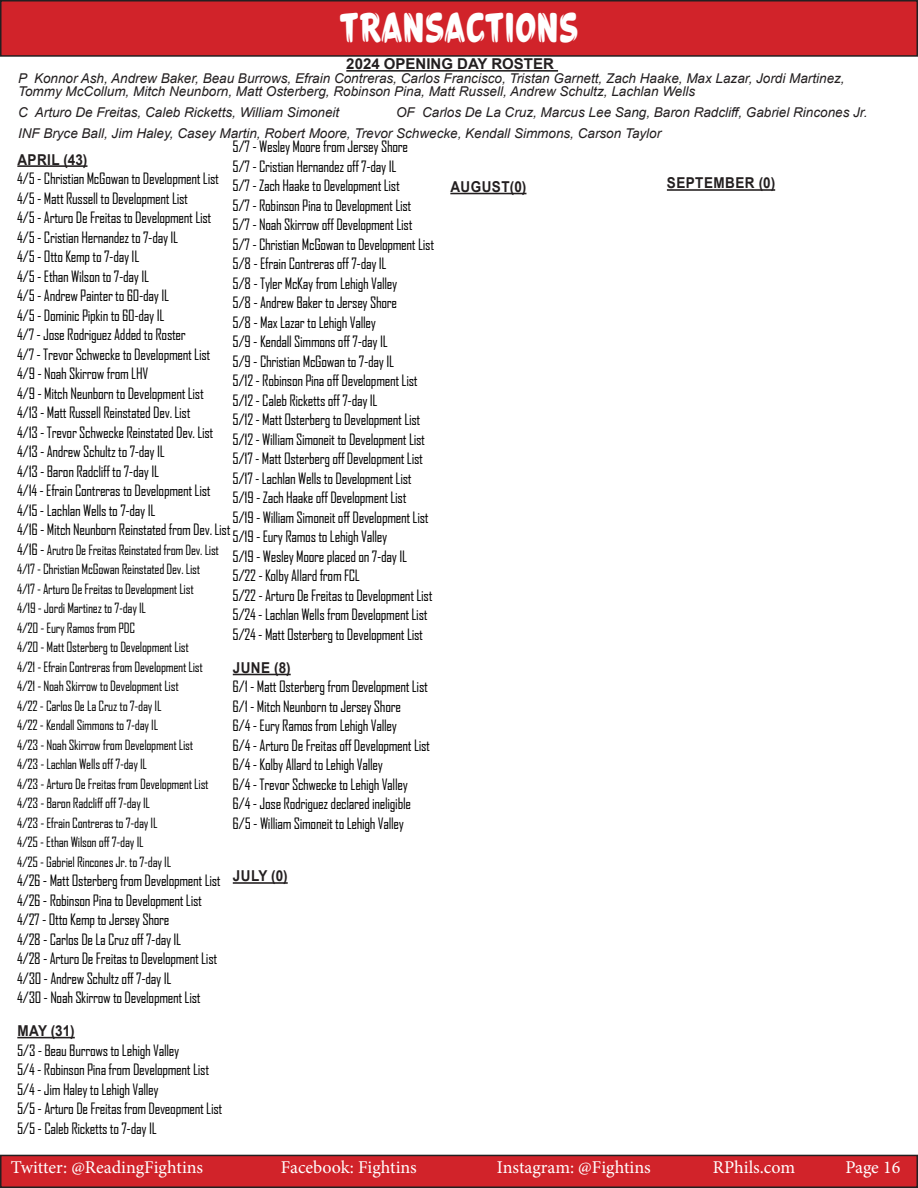
<style>
.page{position:relative;width:918px;height:1188px;background:#fff}
.page>*{position:absolute;margin:0;border:0;box-sizing:border-box;transform-origin:0 0}
.t1{font:700 36px "Reading";color:#fff}
.t2{font:18px "Minion Pro";color:#fff}
.t3{font:15px "Agency FB";letter-spacing:-.02em;color:#000}
.t4{font:700 15px "Arial";letter-spacing:.035em;color:#231f20;scale:.9 1}
.t5{font:700 15px "Arial";color:#231f20}
.t6{font:13.5px "Agency FB";letter-spacing:-.02em;color:#000}
.t7{font:italic 13.5px/13.5px "Arial";color:#231f20}
.s1{font-size:15px}
</style>
<div class="page">
<div style="left:1px;top:1px;width:916px;height:55px;background:#d1232a"></div>
<div style="left:0;top:0;width:918px;height:57px;border:2px solid #231f20"></div>
<hr style="left:17px;top:165px;width:70px;height:2px;background:#231f20">
<hr style="left:17px;top:1037px;width:58px;height:1px;background:#231f20">
<hr style="left:346px;top:70px;width:212px;height:2px;background:#231f20">
<hr style="left:233px;top:674px;width:58px;height:1px;background:#231f20">
<hr style="left:233px;top:882px;width:55px;height:2px;background:#231f20">
<hr style="left:450px;top:193px;width:76px;height:1px;background:#231f20">
<hr style="left:667px;top:189px;width:108px;height:2px;background:#231f20">
<div style="left:1px;top:1155px;width:916px;height:32px;background:#d1232a"></div>
<div style="left:0;top:1155px;width:918px;height:33px;border:2px solid #231f20"></div>
<p class="t1" style="left:340px;top:7px;width:240px">TRANSACTIONS</p>
<p class="t5" style="left:346px;top:53px;width:209px">2024 OPENING DAY ROSTER</p>
<p class="t7" style="left:18px;top:71px;width:828px">P Konnor Ash, Andrew Baker, Beau Burrows, Efrain Contreras, Carlos Francisco, Tristan Garnett, Zach Haake, Max Lazar, Jordi Martinez,<br>Tommy McCollum, Mitch Neunborn, Matt Osterberg, Robinson Pina, Matt Russell, Andrew Schultz, Lachlan Wells</p>
<p class="t7" style="left:18px;top:106px;width:323px">C Arturo De Freitas, Caleb Ricketts, William Simoneit</p>
<p class="t7" style="left:396px;top:106px;width:473px">OF Carlos De La Cruz, Marcus Lee Sang, Baron Radcliff, Gabriel Rincones Jr.</p>
<p class="t7" style="left:18px;top:127px;width:645px">INF Bryce Ball, Jim Haley, Casey Martin, Robert Moore, Trevor Schwecke, Kendall Simmons, Carson Taylor</p>
<p class="t3" style="left:233px;top:138px;width:177px">5/7 - Wesley Moore from Jersey Shore</p>
<p class="t3" style="left:233px;top:157px;width:165px">5/7 - Cristian Hernandez off 7-day IL</p>
<p class="t3" style="left:233px;top:177px;width:169px">5/7 - Zach Haake to Development List</p>
<p class="t3" style="left:233px;top:196px;width:180px">5/7 - Robinson Pina to Development List</p>
<p class="t3" style="left:233px;top:216px;width:181px">5/7 - Noah Skirrow off Development List</p>
<p class="t3" style="left:233px;top:235px;width:203px">5/7 - Christian McGowan to Development List</p>
<p class="t3" style="left:233px;top:255px;width:156px">5/8 - Efrain Contreras off 7-day IL</p>
<p class="t3" style="left:233px;top:274px;width:166px">5/8 - Tyler McKay from Lehigh Valley</p>
<p class="t3" style="left:233px;top:294px;width:166px">5/8 - Andrew Baker to Jersey Shore</p>
<p class="t3" style="left:233px;top:313px;width:145px">5/8 - Max Lazar to Lehigh Valley</p>
<p class="t3" style="left:233px;top:333px;width:157px">5/9 - Kendall Simmons off 7-day IL</p>
<p class="t3" style="left:233px;top:352px;width:163px">5/9 - Christian McGowan to 7-day IL</p>
<p class="t3" style="left:233px;top:372px;width:187px">5/12 - Robinson Pina off Development List</p>
<p class="t3" style="left:233px;top:391px;width:147px">5/12 - Caleb Ricketts off 7-day IL</p>
<p class="t3" style="left:233px;top:411px;width:189px">5/12 - Matt Osterberg to Development List</p>
<p class="t3" style="left:233px;top:430px;width:194px">5/12 - William Simoneit to Development List</p>
<p class="t3" style="left:233px;top:450px;width:192px">5/17 - Matt Osterberg off Development List</p>
<p class="t3" style="left:233px;top:469px;width:181px">5/17 - Lachlan Wells to Development List</p>
<p class="t3" style="left:233px;top:489px;width:175px">5/19 - Zach Haake off Development List</p>
<p class="t3" style="left:233px;top:508px;width:198px">5/19 - William Simoneit off Development List</p>
<p class="t3" style="left:233px;top:528px;width:156px">5/19 - Eury Ramos to Lehigh Valley</p>
<p class="t3" style="left:233px;top:547px;width:176px">5/19 - Wesley Moore placed on 7-day IL</p>
<p class="t3" style="left:233px;top:567px;width:129px">5/22 - Kolby Allard from FCL</p>
<p class="t3" style="left:233px;top:586px;width:201px">5/22 - Arturo De Freitas to Development List</p>
<p class="t3" style="left:233px;top:606px;width:197px">5/24 - Lachlan Wells from Development List</p>
<p class="t3" style="left:233px;top:625px;width:192px">5/24 - Matt Osterberg to Development List</p>
<p class="t4" style="left:233px;top:657px;width:66px">JUNE (8)</p>
<p class="t3" style="left:233px;top:678px;width:197px">6/1 - Matt Osterberg from Development List</p>
<p class="t3" style="left:233px;top:697px;width:170px">6/1 - Mitch Neunborn to Jersey Shore</p>
<p class="t3" style="left:233px;top:717px;width:166px">6/4 - Eury Ramos from Lehigh Valley</p>
<p class="t3" style="left:233px;top:736px;width:199px">6/4 - Arturo De Freitas off Development List</p>
<p class="t3" style="left:233px;top:756px;width:152px">6/4 - Kolby Allard to Lehigh Valley</p>
<p class="t3" style="left:233px;top:775px;width:177px">6/4 - Trevor Schwecke to Lehigh Valley</p>
<p class="t3" style="left:233px;top:795px;width:180px">6/4 - Jose Rodriguez declared ineligible</p>
<p class="t3" style="left:233px;top:814px;width:173px">6/5 - William Simoneit to Lehigh Valley</p>
<p class="t4" style="left:233px;top:866px;width:63px">JULY (0)</p>
<p class="t4" style="left:17px;top:149px;width:79px">APRIL (43)</p>
<p class="t3" style="left:17px;top:169px;width:203px">4/5 - Christian McGowan to Development List</p>
<p class="t3" style="left:17px;top:189px;width:173px">4/5 - Matt Russell to Development List</p>
<p class="t3" style="left:17px;top:208px;width:196px">4/5 - Arturo De Freitas to Development List</p>
<p class="t3" style="left:17px;top:228px;width:163px">4/5 - Cristian Hernandez to 7-day IL</p>
<p class="t3" style="left:17px;top:247px;width:124px">4/5 - Otto Kemp to 7-day IL</p>
<p class="t3" style="left:17px;top:267px;width:134px">4/5 - Ethan Wilson to 7-day IL</p>
<p class="t3" style="left:17px;top:286px;width:154px">4/5 - Andrew Painter to 60-day IL</p>
<p class="t3" style="left:17px;top:306px;width:149px">4/5 - Dominic Pipkin to 60-day IL</p>
<p class="t3" style="left:17px;top:325px;width:170px">4/7 - Jose Rodriguez Added to Roster</p>
<p class="t3" style="left:17px;top:345px;width:195px">4/7 - Trevor Schwecke to Development List</p>
<p class="t3" style="left:17px;top:364px;width:133px">4/9 - Noah Skirrow from LHV</p>
<p class="t3" style="left:17px;top:384px;width:188px">4/9 - Mitch Neunborn to Development List</p>
<p class="t3" style="left:17px;top:403px;width:175px">4/13 - Matt Russell Reinstated Dev. List</p>
<p class="t3" style="left:17px;top:423px;width:198px">4/13 - Trevor Schwecke Reinstated Dev. List</p>
<p class="t3" style="left:17px;top:442px;width:149px">4/13 - Andrew Schultz to 7-day IL</p>
<p class="t3" style="left:17px;top:462px;width:143px">4/13 - Baron Radcliff to 7-day IL</p>
<p class="t3" style="left:17px;top:481px;width:195px">4/14 - Efrain Contreras to Development List</p>
<p class="t3" style="left:17px;top:501px;width:140px">4/15 - Lachlan Wells to 7-day IL</p>
<p class="t3" style="left:17px;top:520px;width:215px">4/16 - Mitch Neunborn Reinstated from Dev. List</p>
<p class="t6" style="left:17px;top:541px;width:203px"><span class="s1">4/16 -</span> Arutro De Freitas Reinstated from Dev. List</p>
<p class="t6" style="left:17px;top:561px;width:185px">4/17 - Christian McGowan Reinstated Dev. List</p>
<p class="t6" style="left:17px;top:580px;width:178px">4/17 - Arturo De Freitas to Development List</p>
<p class="t6" style="left:17px;top:600px;width:131px">4/19 - Jordi Martinez to 7-day IL</p>
<p class="t6" style="left:17px;top:619px;width:120px">4/20 - Eury Ramos from PDC</p>
<p class="t6" style="left:17px;top:639px;width:173px">4/20 - Matt Osterberg to Development List</p>
<p class="t6" style="left:17px;top:658px;width:187px">4/21 - Efrain Contreras from Development List</p>
<p class="t6" style="left:17px;top:678px;width:163px">4/21 - Noah Skirrow to Development List</p>
<p class="t6" style="left:17px;top:697px;width:146px">4/22 - Carlos De La Cruz to 7-day IL</p>
<p class="t6" style="left:17px;top:717px;width:143px">4/22 - Kendall Simmons to 7-day IL</p>
<p class="t6" style="left:17px;top:736px;width:178px">4/23 - Noah Skirrow from Development List</p>
<p class="t6" style="left:17px;top:756px;width:132px">4/23 - Lachlan Wells off 7-day IL</p>
<p class="t6" style="left:17px;top:775px;width:193px">4/23 - Arturo De Freitas from Development List</p>
<p class="t6" style="left:17px;top:795px;width:135px">4/23 - Baron Radcliff off 7-day IL</p>
<p class="t6" style="left:17px;top:814px;width:142px">4/23 - Efrain Contreras to 7-day IL</p>
<p class="t6" style="left:17px;top:834px;width:128px">4/25 - Ethan Wilson off 7-day IL</p>
<p class="t6" style="left:17px;top:853px;width:156px">4/25 - Gabriel Rincones Jr. to 7-day IL</p>
<p class="t3" style="left:17px;top:871px;width:205px">4/26 - Matt Osterberg from Development List</p>
<p class="t3" style="left:17px;top:891px;width:186px">4/26 - Robinson Pina to Development List</p>
<p class="t3" style="left:17px;top:910px;width:154px">4/27 - Otto Kemp to Jersey Shore</p>
<p class="t3" style="left:17px;top:930px;width:166px">4/28 - Carlos De La Cruz off 7-day IL</p>
<p class="t3" style="left:17px;top:949px;width:202px">4/28 - Arturo De Freitas to Development List</p>
<p class="t3" style="left:17px;top:969px;width:156px">4/30 - Andrew Schultz off 7-day IL</p>
<p class="t3" style="left:17px;top:988px;width:185px">4/30 - Noah Skirrow to Development List</p>
<p class="t4" style="left:17px;top:1020px;width:65px">MAY (31)</p>
<p class="t3" style="left:17px;top:1041px;width:164px">5/3 - Beau Burrows to Lehigh Valley</p>
<p class="t3" style="left:17px;top:1060px;width:194px">5/4 - Robinson Pina from Development List</p>
<p class="t3" style="left:17px;top:1080px;width:143px">5/4 - Jim Haley to Lehigh Valley</p>
<p class="t3" style="left:17px;top:1099px;width:207px">5/5 - Arturo De Freitas from Deveopment List</p>
<p class="t3" style="left:17px;top:1119px;width:141px">5/5 - Caleb Ricketts to 7-day IL</p>
<p class="t4" style="left:450px;top:176px;width:86px">AUGUST(0)</p>
<p class="t4" style="left:667px;top:173px;width:122px">SEPTEMBER (0)</p>
<p class="t2" style="left:11px;top:1156px;width:194px">Twitter: @ReadingFightins</p>
<p class="t2" style="left:281px;top:1156px;width:137px">Facebook: Fightins</p>
<p class="t2" style="left:497px;top:1156px;width:155px">Instagram: @Fightins</p>
<p class="t2" style="left:713px;top:1156px;width:84px">RPhils.com</p>
<p class="t2" style="left:845px;top:1156px;width:56px">Page 16</p>
</div>
